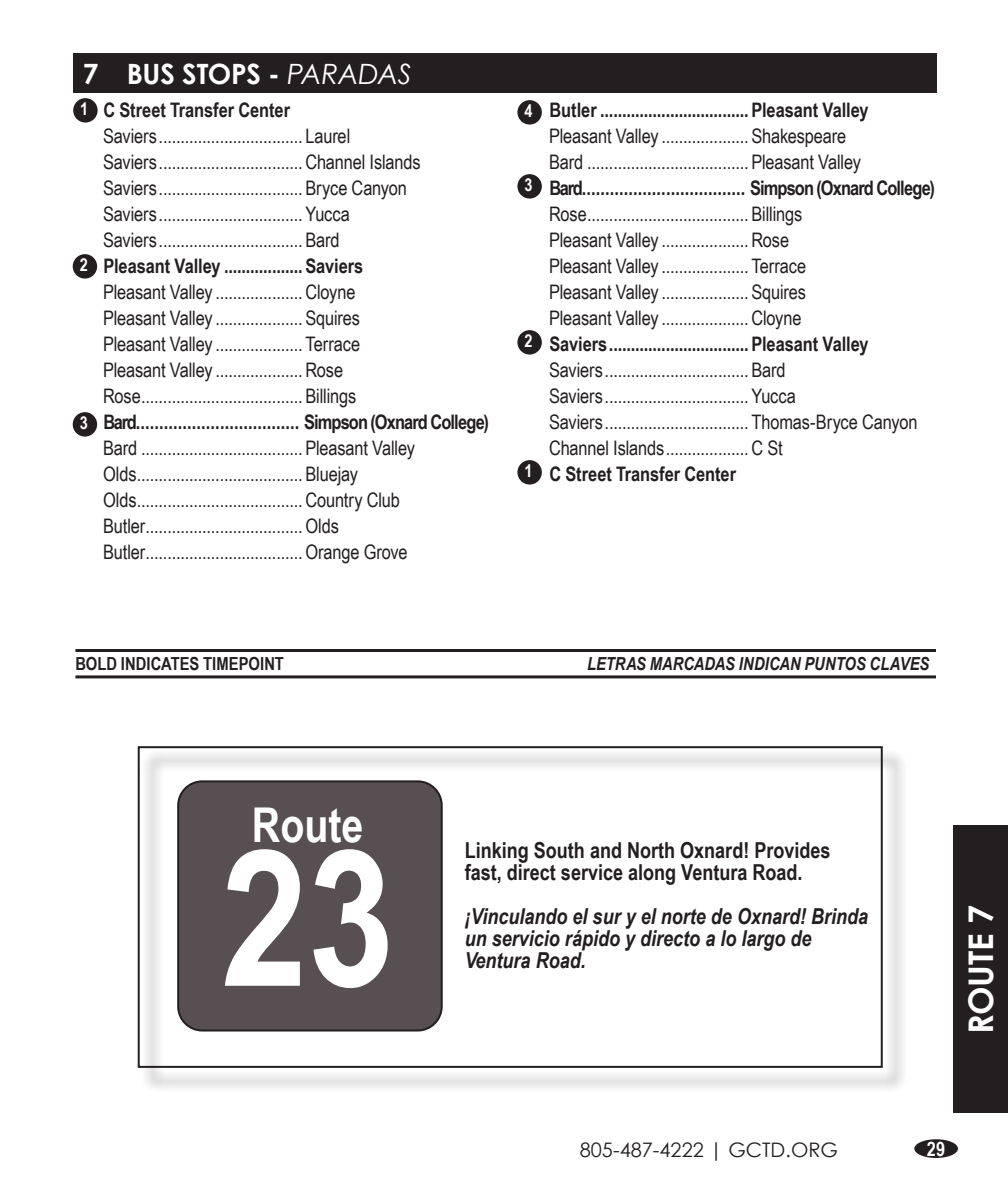
<style>
.page{position:relative;width:1008px;height:1188px;background:#fff}
.page>*{position:absolute;margin:0;border:0;box-sizing:border-box;transform-origin:0 0}
.t1{font:700 190px "Arial Narrow";color:#fff}
.t2{font:700 48px "Arial Narrow";color:#fff}
.Vertical_TABS_right{font:700 34px "Century Gothic";letter-spacing:-.005em;color:#fff}
.Route_Header{font:700 28px "Century Gothic";letter-spacing:-.01em;color:#fff}
.t3{font:italic 700 22px/22px "Arial Narrow";color:#231f20}
.t4{font:700 22px/22px "Arial Narrow";color:#231f20}
.Stop_List_Body{font:20px/26px "Arial Narrow";letter-spacing:-.01em;color:#231f20}
.Stop_List_Timepoints{font:700 20px "Arial Narrow";letter-spacing:-.005em;color:#231f20}
.Stop_List_Timepoints-2{font:700 20px "Arial Narrow";letter-spacing:-.045em;color:#231f20}
.t5{font:20px "Century Gothic";color:#231f20}
.t6{font:700 20px "Arial Narrow";color:#fff}
.Stop_List_Timepoint{font:italic 700 18px "Arial Narrow";color:#231f20}
.Stop_List_Timepoint-2{font:700 18px "Arial Narrow";letter-spacing:.005em;color:#231f20}
.t7{font:700 17.8px "Arial Narrow";color:#fff}
.s1{font-weight:400;font-style:italic}
</style>
<div class="page">
<div style="left:914px;top:1139px;width:44px;height:19px;background:#231f20;border-radius:50%"></div>
<div style="left:953px;top:825px;width:55px;height:288px;background:#231f20"></div>
<div style="left:73px;top:98px;width:25px;height:25px;background:#231f20;border-radius:50%"></div>
<div style="left:73px;top:254px;width:24px;height:25px;background:#231f20;border-radius:50%"></div>
<div style="left:73px;top:412px;width:24px;height:25px;background:#231f20;border-radius:50%"></div>
<div style="left:517px;top:100px;width:25px;height:25px;background:#231f20;border-radius:50%"></div>
<div style="left:517px;top:174px;width:25px;height:25px;background:#231f20;border-radius:50%"></div>
<div style="left:517px;top:330px;width:25px;height:25px;background:#231f20;border-radius:50%"></div>
<div style="left:517px;top:460px;width:25px;height:25px;background:#231f20;border-radius:50%"></div>
<div style="left:141px;top:750px;width:767px;height:343px;background:#231f20;opacity:.75"></div>
<div style="left:138px;top:746px;width:745px;height:322px;border:2px solid #231f20"></div>
<div style="left:178px;top:781px;width:264px;height:250px;background:#574f52;border-radius:24px"></div>
<div style="left:177px;top:780px;width:266px;height:252px;border:2px solid #231f20;border-radius:24px"></div>
<hr style="left:75px;top:649px;width:861px;height:3px;background:#231f20">
<hr style="left:75px;top:675px;width:861px;height:3px;background:#231f20">
<div style="left:73px;top:54px;width:864px;height:39px;background:#231f20"></div>
<p class="Route_Header" style="left:83px;top:52px;width:330px">7 BUS STOPS - <span class="s1">PARADAS</span></p>
<p class="t7" style="left:80px;top:96px;width:10px">1</p>
<p class="t7" style="left:80px;top:252px;width:10px">2</p>
<p class="t7" style="left:80px;top:410px;width:10px">3</p>
<p class="Stop_List_Timepoints" style="left:103px;top:95px;width:188px">C Street Transfer Center</p>
<p class="Stop_List_Body" style="left:103px;top:122px;width:249px">Saviers................................. Laurel</p>
<p class="Stop_List_Body" style="left:103px;top:148px;width:319px">Saviers.................................Channel Islands</p>
<p class="Stop_List_Body" style="left:103px;top:174px;width:305px">Saviers.................................Bryce Canyon</p>
<p class="Stop_List_Body" style="left:103px;top:200px;width:248px">Saviers.................................Yucca</p>
<p class="Stop_List_Body" style="left:103px;top:226px;width:238px">Saviers.................................Bard</p>
<p class="Stop_List_Timepoints" style="left:103px;top:251px;width:261px">Pleasant Valley ..................Saviers</p>
<p class="Stop_List_Body" style="left:103px;top:278px;width:254px">Pleasant Valley ....................Cloyne</p>
<p class="Stop_List_Body" style="left:103px;top:304px;width:258px">Pleasant Valley ....................Squires</p>
<p class="Stop_List_Body" style="left:103px;top:330px;width:259px">Pleasant Valley .................... Terrace</p>
<p class="Stop_List_Body" style="left:103px;top:356px;width:242px">Pleasant Valley ....................Rose</p>
<p class="Stop_List_Body" style="left:103px;top:382px;width:255px">Rose.....................................Billings</p>
<p class="Stop_List_Timepoints-2" style="left:103px;top:407px;width:387px">Bard................................... Simpson (Oxnard College)</p>
<p class="Stop_List_Body" style="left:103px;top:434px;width:313px">Bard .....................................Pleasant Valley</p>
<p class="Stop_List_Body" style="left:103px;top:460px;width:256px">Olds......................................Bluejay</p>
<p class="Stop_List_Body" style="left:103px;top:486px;width:298px">Olds......................................Country Club</p>
<p class="Stop_List_Body" style="left:103px;top:512px;width:237px">Butler....................................Olds</p>
<p class="Stop_List_Body" style="left:103px;top:538px;width:306px">Butler....................................Orange Grove</p>
<p class="t7" style="left:524px;top:98px;width:10px">4</p>
<p class="t7" style="left:524px;top:172px;width:10px">3</p>
<p class="t7" style="left:524px;top:328px;width:10px">2</p>
<p class="t7" style="left:524px;top:458px;width:10px">1</p>
<p class="Stop_List_Timepoints" style="left:549px;top:95px;width:321px">Butler ..................................Pleasant Valley</p>
<p class="Stop_List_Body" style="left:549px;top:122px;width:299px">Pleasant Valley ....................Shakespeare</p>
<p class="Stop_List_Body" style="left:549px;top:148px;width:313px">Bard .....................................Pleasant Valley</p>
<p class="Stop_List_Timepoints-2" style="left:549px;top:173px;width:387px">Bard................................... Simpson (Oxnard College)</p>
<p class="Stop_List_Body" style="left:549px;top:200px;width:255px">Rose.....................................Billings</p>
<p class="Stop_List_Body" style="left:549px;top:226px;width:242px">Pleasant Valley ....................Rose</p>
<p class="Stop_List_Body" style="left:549px;top:252px;width:259px">Pleasant Valley .................... Terrace</p>
<p class="Stop_List_Body" style="left:549px;top:278px;width:258px">Pleasant Valley ....................Squires</p>
<p class="Stop_List_Body" style="left:549px;top:304px;width:254px">Pleasant Valley ....................Cloyne</p>
<p class="Stop_List_Timepoints" style="left:549px;top:329px;width:321px">Saviers................................Pleasant Valley</p>
<p class="Stop_List_Body" style="left:549px;top:356px;width:238px">Saviers.................................Bard</p>
<p class="Stop_List_Body" style="left:549px;top:382px;width:248px">Saviers.................................Yucca</p>
<p class="Stop_List_Body" style="left:549px;top:408px;width:370px">Saviers................................. Thomas-Bryce Canyon<br>Channel Islands...................C St</p>
<p class="Stop_List_Timepoints" style="left:549px;top:459px;width:188px">C Street Transfer Center</p>
<p class="Stop_List_Timepoint-2" style="left:75px;top:650px;width:210px">BOLD INDICATES TIMEPOINT</p>
<p class="Stop_List_Timepoint" style="left:587px;top:650px;width:344px">LETRAS MARCADAS INDICAN PUNTOS CLAVES</p>
<h2 class="t2" style="left:252px;top:789px;width:113px">Route</h2>
<h1 class="t1" style="left:221px;top:775px;width:175px">23</h1>
<p class="t4" style="left:465px;top:838px;width:367px">Linking South and North Oxnard! Provides fast, direct service along Ventura Road.</p>
<p class="t3" style="left:465px;top:904px;width:405px">¡Vinculando el sur y el norte de Oxnard! Brinda un servicio rápido y directo a lo largo de<br>Ventura Road.</p>
<p class="Vertical_TABS_right" style="left:955px;top:1034px;width:131px;rotate:-90deg">ROUTE 7</p>
<p class="t5" style="left:580px;top:1136px;width:260px">805-487-4222 | GCTD.ORG</p>
<p class="t6" style="left:927px;top:1133px;width:20px">29</p>
</div>
